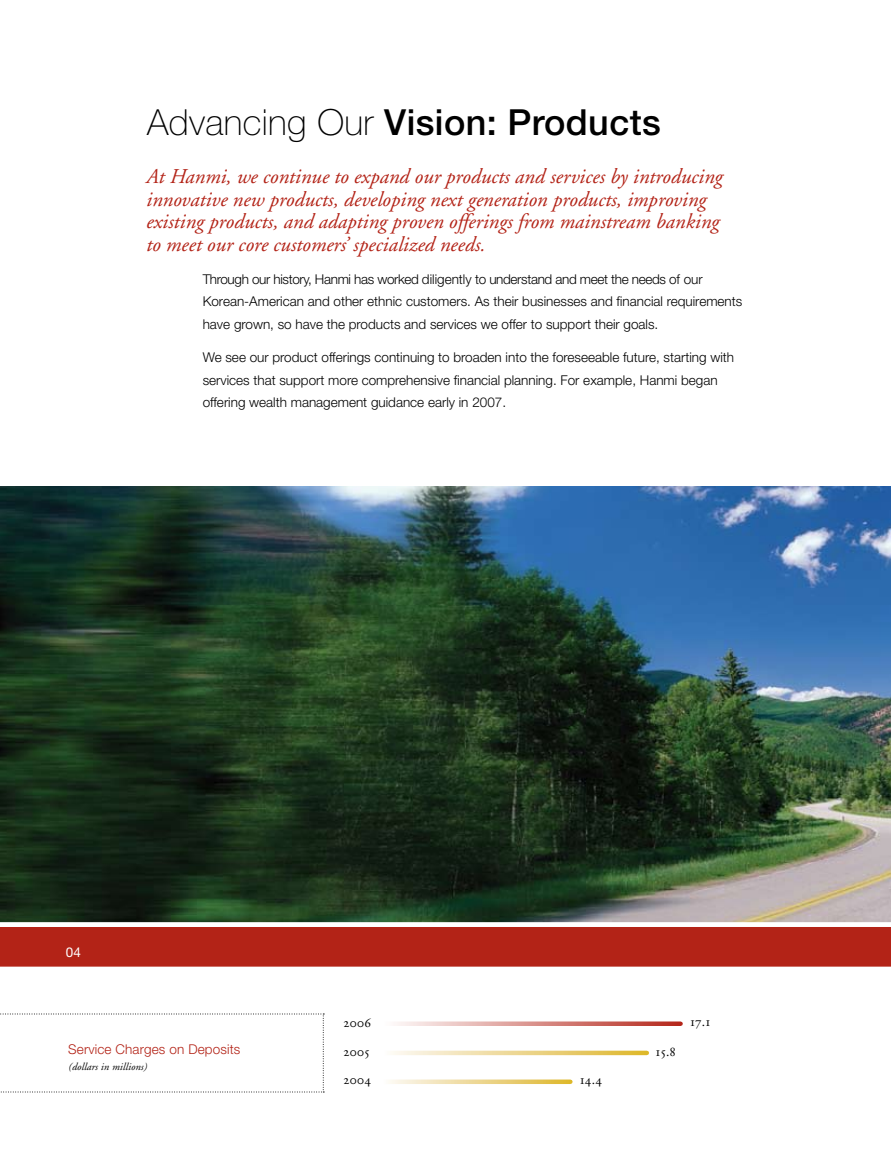
<style>
.page{position:relative;width:891px;height:1161px;background:#fff}
.page>*{position:absolute;margin:0;border:0;box-sizing:border-box;transform-origin:0 0}
.t1{font:500 36px "Helvetica Neue";letter-spacing:.01em;color:#000}
.t2{font:italic 21px/22.5px "Adobe Garamond";color:#b32317}
.t3{font:300 13.5px/22.5px "Helvetica Neue";color:#000}
.t4{font:300 13.5px "Helvetica Neue";letter-spacing:.01em;color:#b32317}
.t5{font:13.5px/28.5px "Adobe Garamond Exp";letter-spacing:.03em;color:#000;text-align:justify}
.t6{font:13.5px "Helvetica Neue";color:#fff}
.t7{font:italic 10.5px "Adobe Garamond";letter-spacing:.01em;color:#000}
.s1{font-weight:100}
</style>
<div class="page">
<img style="left:0;top:486px;width:891px;height:437px">
<div style="left:0;top:927px;width:891px;height:40px;background:#b32317"></div>
<svg style="left:0;top:1014px;width:324px;height:79px"></svg>
<svg style="left:397px;top:1022px;width:284px;height:4px"></svg>
<svg style="left:391px;top:1051px;width:256px;height:4px"></svg>
<svg style="left:389px;top:1080px;width:181px;height:4px"></svg>
<h1 class="t1" style="left:147px;top:101px;width:515px"><span class="s1">Advancing Our</span> Vision: Products</h1>
<p class="t2" style="left:146px;top:166px;width:578px">At Hanmi, we continue to expand our products and services by introducing innovative new products, developing next generation products, improving existing products, and adapting proven offerings from mainstream banking to meet our core customers’ specialized needs.</p>
<p class="t3" style="left:203px;top:267px;width:541px">Through our history, Hanmi has worked diligently to understand and meet the needs of our<br>Korean-American and other ethnic customers. As their businesses and financial requirements have grown, so have the products and services we offer to support their goals.</p>
<p class="t3" style="left:203px;top:346px;width:533px">We see our product offerings continuing to broaden into the foreseeable future, starting with services that support more comprehensive financial planning. For example, Hanmi began offering wealth management guidance early in 2007.</p>
<p class="t6" style="left:66px;top:944px;width:17px">04</p>
<p class="t4" style="left:68px;top:1041px;width:174px">Service Charges on Deposits</p>
<p class="t7" style="left:68px;top:1061px;width:80px">(dollars in millions)</p>
<p class="t5" style="left:344px;top:1010px;width:29px">2006<br>2005<br>2004</p>
<p class="t5" style="left:690px;top:1009px;width:21px">17.1</p>
<p class="t5" style="left:656px;top:1038px;width:21px">15.8</p>
<p class="t5" style="left:580px;top:1067px;width:23px">14.4</p>
</div>
